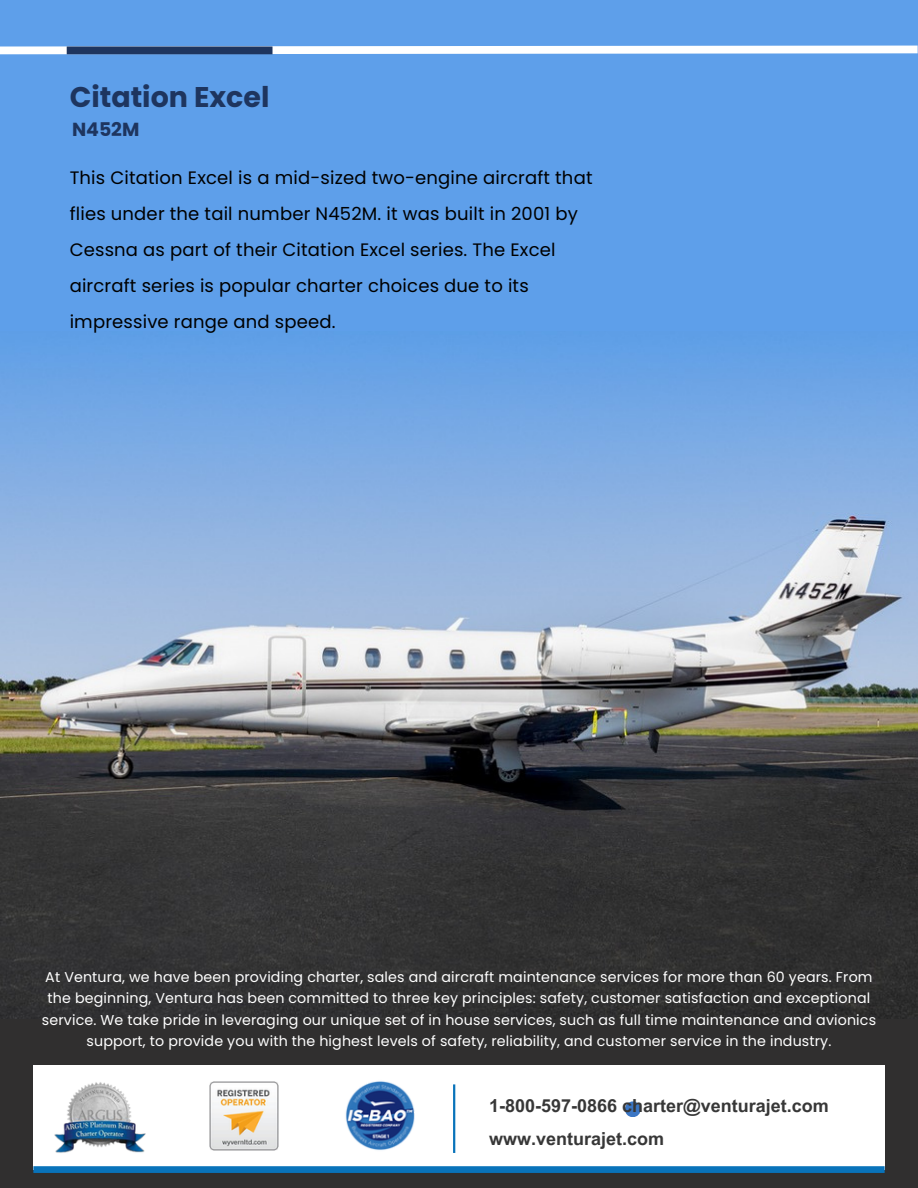
<style>
.page{position:relative;width:918px;height:1188px;background:#5e9fea}
.page>*{position:absolute;margin:0;border:0;box-sizing:border-box;transform-origin:0 0}
.t1{font:700 28.5px "Poppins";color:#1e355f}
.t2{font:700 18.9px "Poppins";color:#1e355f}
.t3{font:18px/36px "Poppins";letter-spacing:.01em;color:#000}
.t4{font:700 18px "Arial MT Pro";color:#373737}
.t5{font:14.25px/21.3px "Poppins";letter-spacing:.01em;color:#fff;text-align:center}
</style>
<div class="page">
<div style="left:0;top:1008px;width:918px;height:180px;background:#302f2f"></div>
<svg style="left:0;top:45px;width:918px;height:10px"></svg>
<div style="left:67px;top:46px;width:206px;height:8px;background:#1e355f"></div>
<div style="left:33px;top:1065px;width:852px;height:105px;background:#fff"></div>
<img style="left:210px;top:1081px;width:68px;height:69px">
<hr style="left:453px;top:1084px;width:2px;height:69px;background:#0973ba">
<div style="left:33px;top:1166px;width:852px;height:7px;background:#0973ba"></div>
<svg style="left:625px;top:1101px;width:16px;height:16px"></svg>
<img style="left:54px;top:1082px;width:92px;height:71px">
<img style="left:345px;top:1081px;width:70px;height:69px">
<img style="left:0;top:364px;width:918px;height:654px">
<p class="t1" style="left:70px;top:77px;width:201px">Citation Excel</p>
<p class="t2" style="left:72px;top:116px;width:69px">N452M</p>
<p class="t3" style="left:70px;top:159px;width:524px">This Citation Excel is a mid-sized two-engine aircraft that flies under the tail number N452M. it was built in 2001 by Cessna as part of their Citation Excel series. The Excel aircraft series is popular charter choices due to its impressive range and speed.</p>
<p class="t5" style="left:42px;top:966px;width:836px">At Ventura, we have been providing charter, sales and aircraft maintenance services for more than 60 years. From the beginning, Ventura has been committed to three key principles: safety, customer satisfaction and exceptional service. We take pride in leveraging our unique set of in house services, such as full time maintenance and avionics support, to provide you with the highest levels of safety, reliability, and customer service in the industry.</p>
<p class="t4" style="left:489px;top:1099px;width:341px">1-800-597-0866 charter@venturajet.com</p>
<p class="t4" style="left:489px;top:1132px;width:177px">www.venturajet.com</p>
</div>
